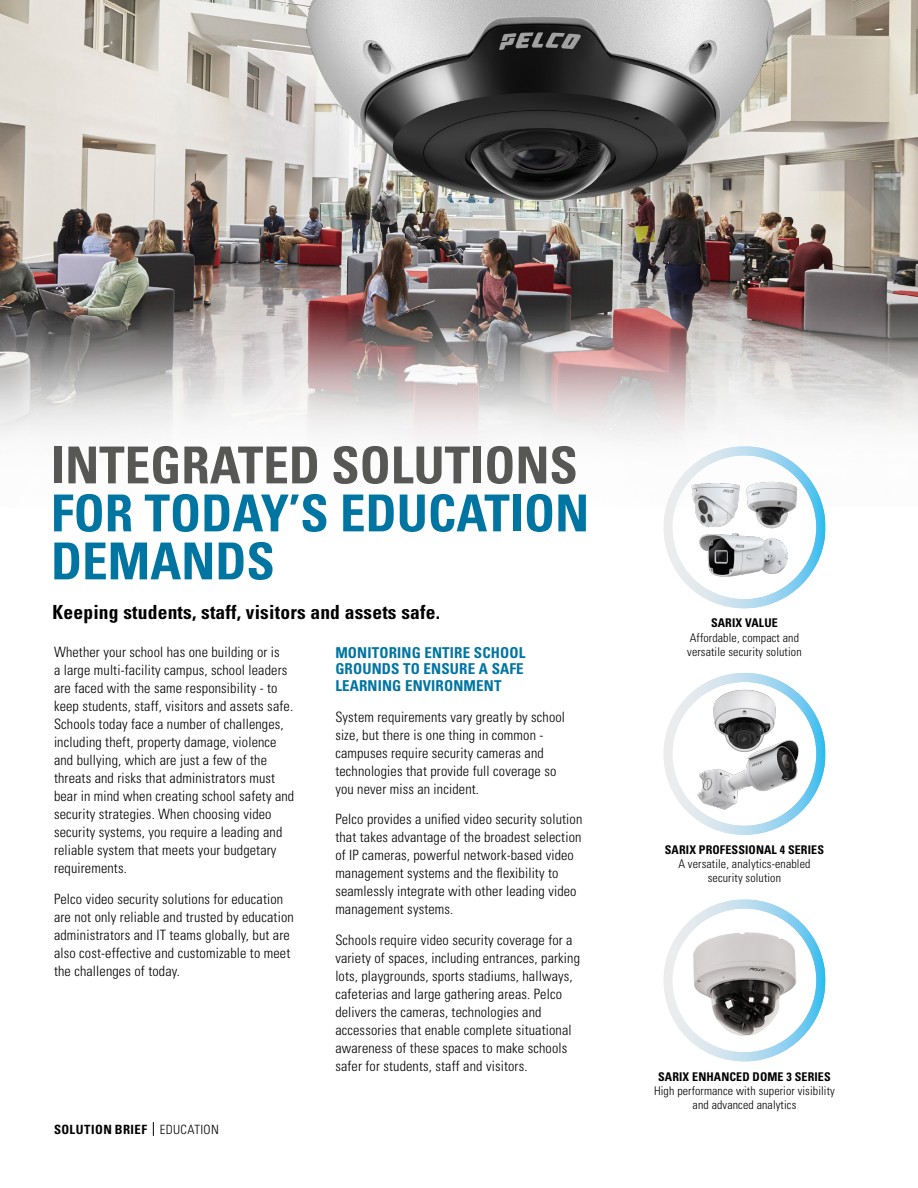
<style>
.page{position:relative;width:918px;height:1188px;background:#fff}
.page>*{position:absolute;margin:0;border:0;box-sizing:border-box;transform-origin:0 0}
.t1{font:700 condensed 51px/48px "Univers LT Std";color:#0075a2}
.t2{font:700 condensed 51px "Univers LT Std";color:#575756}
.t3{font:700 condensed 19.5px "Univers LT Std";letter-spacing:.01em;color:#000}
.t4{font:700 condensed 15px/16.5px "Univers LT Std";letter-spacing:.01em;color:#0075a2;text-align:justify}
.t5{font:300 condensed 14.25px/18px "Univers LT Std";letter-spacing:.01em;color:#000}
.t6{font:700 condensed 12.75px "Univers LT Std";letter-spacing:.03em;color:#000}
.t7{font:300 condensed 12px/14.2px "Univers LT Std";letter-spacing:.01em;color:#000;text-align:center}
.t8{font:700 condensed 12px "Univers LT Std";letter-spacing:.01em;color:#000}
.s1{font-weight:300}
</style>
<div class="page">
<svg style="left:153px;top:1122px;width:1px;height:14px"></svg>
<img style="left:0;top:0;width:918px;height:761px">
<svg style="left:664px;top:899px;width:161px;height:162px"></svg>
<svg style="left:663px;top:446px;width:162px;height:162px"></svg>
<img style="left:690px;top:524px;width:99px;height:57px">
<img style="left:689px;top:472px;width:53px;height:64px">
<img style="left:744px;top:478px;width:56px;height:57px">
<svg style="left:663px;top:673px;width:162px;height:162px"></svg>
<img style="left:696px;top:737px;width:104px;height:75px">
<img style="left:708px;top:687px;width:73px;height:67px">
<img style="left:303px;top:0;width:478px;height:211px">
<h1 class="t2" style="left:51px;top:434px;width:528px">INTEGRATED SOLUTIONS</h1>
<h1 class="t1" style="left:51px;top:489px;width:540px">FOR TODAY’S EDUCATION<br>DEMANDS</h1>
<h2 class="t3" style="left:52px;top:600px;width:389px">Keeping students, staff, visitors and assets safe.</h2>
<p class="t5" style="left:54px;top:643px;width:242px">Whether your school has one building or is<br>a large multi-facility campus, school leaders are faced with the same responsibility - to keep students, staff, visitors and assets safe.<br>Schools today face a number of challenges, including theft, property damage, violence and bullying, which are just a few of the threats and risks that administrators must bear in mind when creating school safety and security strategies. When choosing video security systems, you require a leading and reliable system that meets your budgetary requirements.</p>
<p class="t5" style="left:54px;top:890px;width:241px">Pelco video security solutions for education are not only reliable and trusted by education administrators and IT teams globally, but are also cost-effective and customizable to meet the challenges of today.</p>
<p class="t4" style="left:335px;top:644px;width:192px">MONITORING ENTIRE SCHOOL GROUNDS TO ENSURE A SAFE LEARNING ENVIRONMENT</p>
<p class="t5" style="left:335px;top:708px;width:231px">System requirements vary greatly by school size, but there is one thing in common - campuses require security cameras and technologies that provide full coverage so you never miss an incident.</p>
<p class="t5" style="left:335px;top:810px;width:249px">Pelco provides a unified video security solution that takes advantage of the broadest selection of IP cameras, powerful network-based video management systems and the flexibility to seamlessly integrate with other leading video management systems.</p>
<p class="t5" style="left:335px;top:931px;width:246px">Schools require video security coverage for a variety of spaces, including entrances, parking lots, playgrounds, sports stadiums, hallways, cafeterias and large gathering areas. Pelco delivers the cameras, technologies and accessories that enable complete situational awareness of these spaces to make schools safer for students, staff and visitors.</p>
<p class="t6" style="left:54px;top:1122px;width:166px">SOLUTION BRIEF <span class="s1">EDUCATION</span></p>
<p class="t8" style="left:711px;top:616px;width:68px">SARIX VALUE</p>
<p class="t7" style="left:687px;top:630px;width:116px;text-align:left">Affordable, compact and versatile security solution</p>
<p class="t8" style="left:665px;top:842px;width:161px">SARIX PROFESSIONAL 4 SERIES</p>
<p class="t7" style="left:678px;top:857px;width:134px">A versatile, analytics-enabled security solution</p>
<p class="t8" style="left:658px;top:1069px;width:174px">SARIX ENHANCED DOME 3 SERIES</p>
<p class="t7" style="left:654px;top:1083px;width:182px">High performance with superior visibility and advanced analytics</p>
</div>
